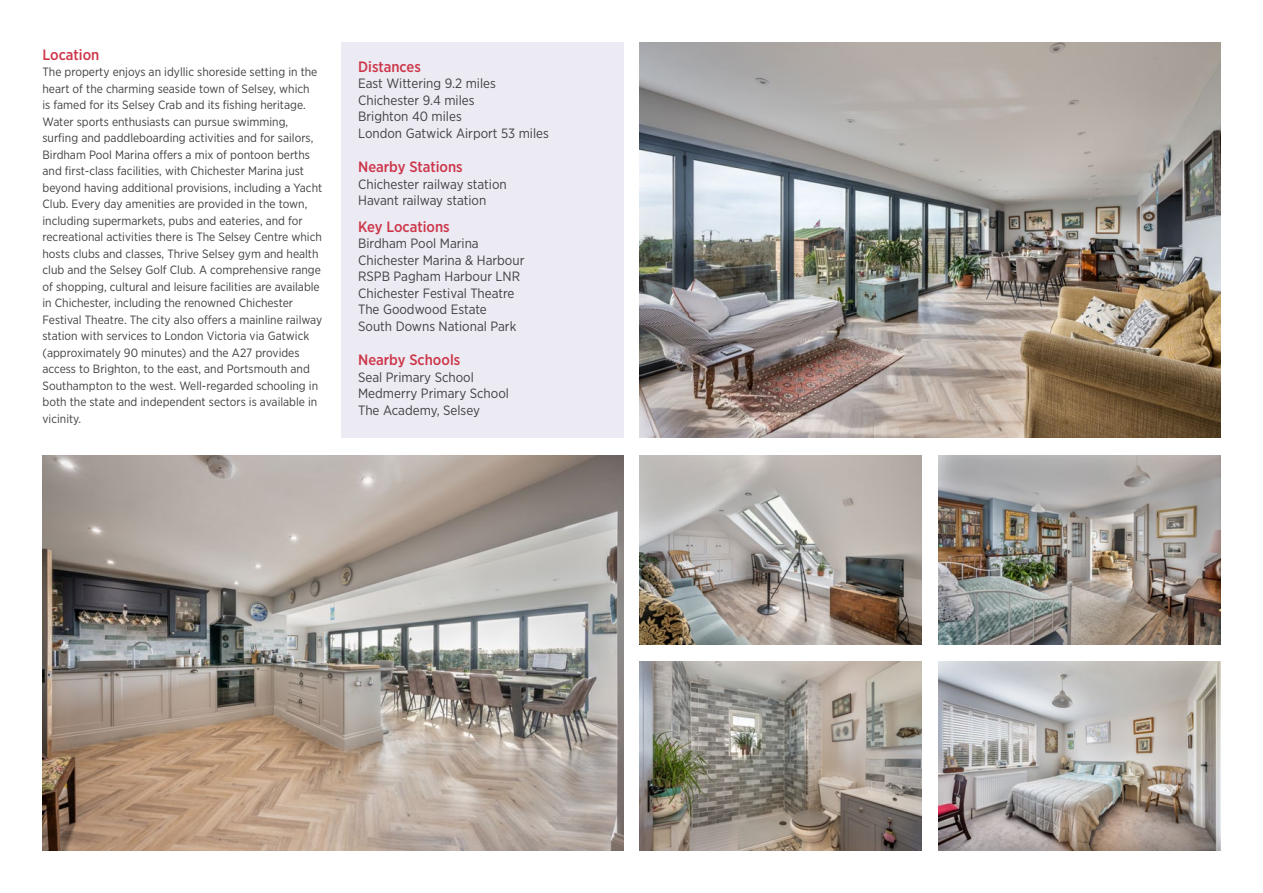
<style>
.page{position:relative;width:1263px;height:893px;background:#fff}
.page>*{position:absolute;margin:0;border:0;box-sizing:border-box;transform-origin:0 0}
.t1{font:500 15px "Gotham Narrow";color:#cd364a}
.t2{font:13.5px/16.5px "Gotham Narrow";color:#414042}
.t3{font:12px/16.5px "Gotham Narrow";color:#414042}
</style>
<div class="page">
<img style="left:43px;top:455px;width:580px;height:395px">
<div style="left:341px;top:43px;width:282px;height:395px;background:#ecebf3"></div>
<img style="left:640px;top:43px;width:580px;height:395px">
<img style="left:640px;top:455px;width:282px;height:190px">
<img style="left:640px;top:662px;width:282px;height:188px">
<img style="left:938px;top:455px;width:282px;height:190px">
<img style="left:938px;top:662px;width:282px;height:188px">
<p class="t1" style="left:43px;top:45px;width:58px">Location</p>
<p class="t3" style="left:43px;top:64px;width:281px">The property enjoys an idyllic shoreside setting in the heart of the charming seaside town of Selsey, which<br>is famed for its Selsey Crab and its fishing heritage.<br>Water sports enthusiasts can pursue swimming, surfing and paddleboarding activities and for sailors, Birdham Pool Marina offers a mix of pontoon berths and first-class facilities, with Chichester Marina just beyond having additional provisions, including a Yacht Club. Every day amenities are provided in the town, including supermarkets, pubs and eateries, and for recreational activities there is The Selsey Centre which hosts clubs and classes, Thrive Selsey gym and health club and the Selsey Golf Club. A comprehensive range of shopping, cultural and leisure facilities are available in Chichester, including the renowned Chichester Festival Theatre. The city also offers a mainline railway station with services to London Victoria via Gatwick (approximately 90 minutes) and the A27 provides access to Brighton, to the east, and Portsmouth and Southampton to the west. Well-regarded schooling in both the state and independent sectors is available in vicinity.</p>
<p class="t1" style="left:358px;top:57px;width:64px">Distances</p>
<p class="t2" style="left:358px;top:75px;width:192px">East Wittering 9.2 miles<br>Chichester 9.4 miles<br>Brighton 40 miles<br>London Gatwick Airport 53 miles</p>
<p class="t1" style="left:358px;top:157px;width:106px">Nearby Stations</p>
<p class="t2" style="left:358px;top:175px;width:150px">Chichester railway station<br>Havant railway station</p>
<p class="t1" style="left:358px;top:217px;width:93px">Key Locations</p>
<p class="t2" style="left:358px;top:235px;width:168px">Birdham Pool Marina<br>Chichester Marina &amp; Harbour<br>RSPB Pagham Harbour LNR<br>Chichester Festival Theatre<br>The Goodwood Estate<br>South Downs National Park</p>
<p class="t1" style="left:358px;top:350px;width:104px">Nearby Schools</p>
<p class="t2" style="left:358px;top:368px;width:152px">Seal Primary School<br>Medmerry Primary School<br>The Academy, Selsey</p>
</div>
